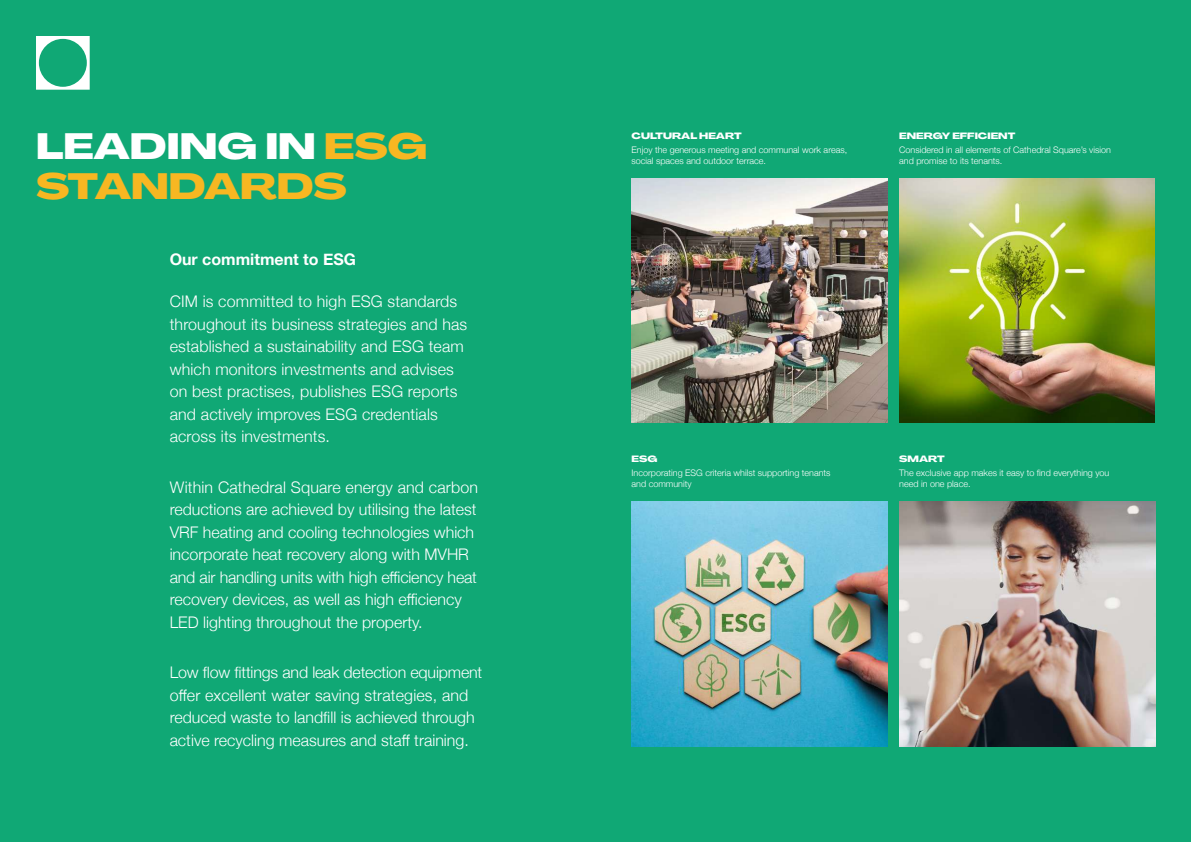
<style>
.page{position:relative;width:1191px;height:842px;background:#10a875}
.page>*{position:absolute;margin:0;border:0;box-sizing:border-box;transform-origin:0 0}
.t1{font:800 36px/40px "Agrandir Grand";color:#f7b722}
.t2{font:300 16px/22.5px "Helvetica Neue";color:#fff}
.t3{font:700 16px "Helvetica Neue";color:#fff}
.t4{font:300 9px/10.8px "Helvetica Neue";color:#fff}
.t5{font:800 9px "Agrandir Grand";color:#fff}
.s1{color:#fff}
</style>
<div class="page">
<svg style="left:36px;top:36px;width:54px;height:54px"></svg>
<img style="left:631px;top:178px;width:256px;height:245px">
<img style="left:631px;top:501px;width:256px;height:245px">
<img style="left:899px;top:501px;width:256px;height:245px">
<img style="left:899px;top:178px;width:256px;height:245px">
<h1 class="t1" style="left:36px;top:126px;width:393px"><span class="s1">LEADING IN</span> ESG<br>STANDARDS</h1>
<p class="t3" style="left:170px;top:247px;width:188px">Our commitment to ESG</p>
<p class="t2" style="left:170px;top:289px;width:299px">CIM is committed to high ESG standards throughout its business strategies and has established a sustainability and ESG team which monitors investments and advises on best practises, publishes ESG reports and actively improves ESG credentials across its investments.</p>
<p class="t2" style="left:170px;top:475px;width:310px">Within Cathedral Square energy and carbon reductions are achieved by utilising the latest VRF heating and cooling technologies which incorporate heat recovery along with MVHR and air handling units with high efficiency heat recovery devices, as well as high efficiency LED lighting throughout the property.</p>
<p class="t2" style="left:170px;top:660px;width:314px">Low flow fittings and leak detection equipment offer excellent water saving strategies, and reduced waste to landfill is achieved through active recycling measures and staff training.</p>
<p class="t5" style="left:631px;top:130px;width:112px">CULTURAL HEART</p>
<p class="t4" style="left:631px;top:143px;width:217px">Enjoy the generous meeting and communal work areas, social spaces and outdoor terrace.</p>
<p class="t5" style="left:899px;top:130px;width:117px">ENERGY EFFICIENT</p>
<p class="t4" style="left:899px;top:143px;width:213px">Considered in all elements of Cathedral Square’s vision and promise to its tenants.</p>
<p class="t5" style="left:631px;top:453px;width:27px">ESG</p>
<p class="t5" style="left:899px;top:453px;width:47px">SMART</p>
<p class="t4" style="left:631px;top:467px;width:201px">Incorporating ESG criteria whilst supporting tenants and community</p>
<p class="t4" style="left:899px;top:467px;width:212px">The exclusive app makes it easy to find everything you need in one place.</p>
</div>
